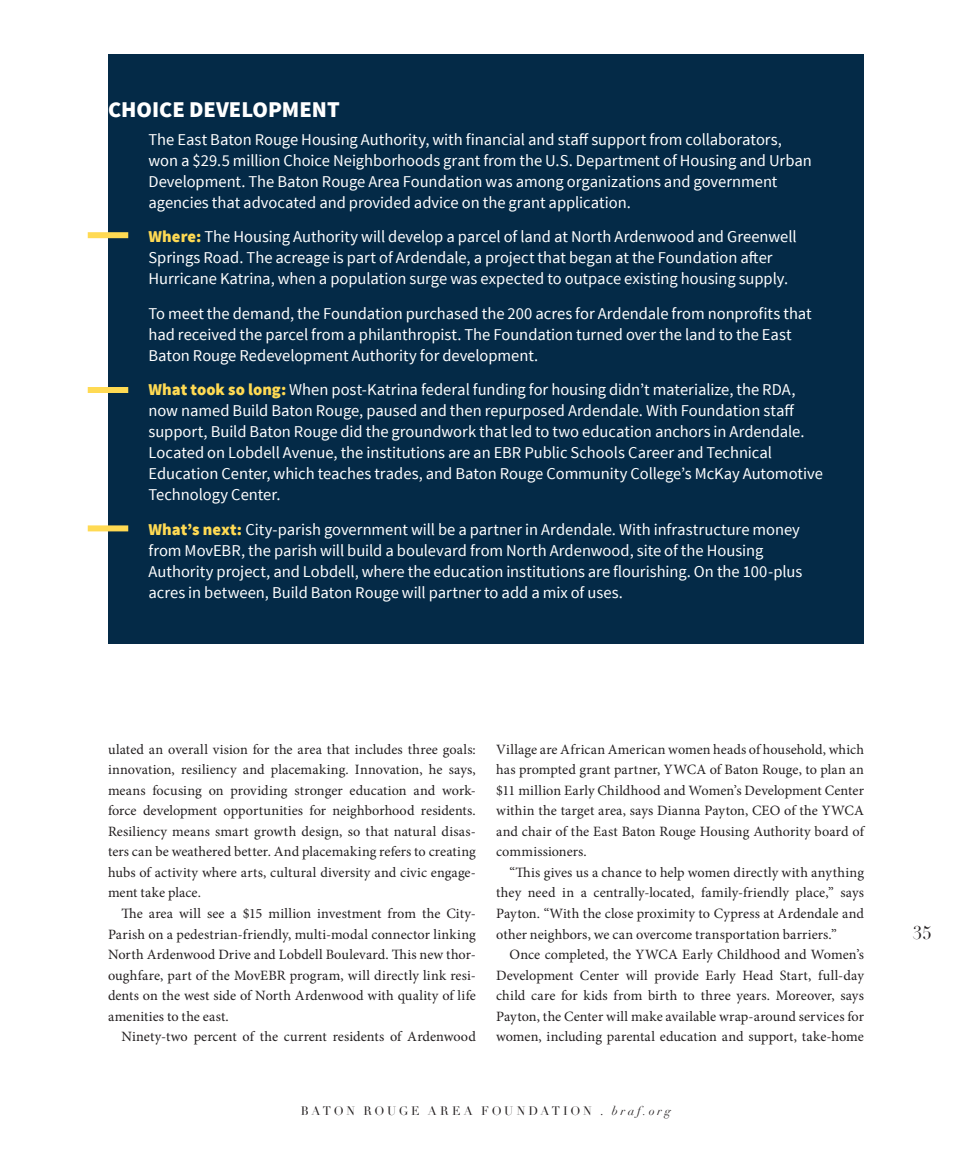
<style>
.page{position:relative;width:972px;height:1161px;background:#fff}
.page>*{position:absolute;margin:0;border:0;box-sizing:border-box;transform-origin:0 0}
.Currents_Box_head{font:900 22.5px "Source Sans Pro";color:#fff}
.t1{font:18px "Didot";color:#231f20}
.Currents_Box_Body{font:16.5px/21px "Source Sans Pro";color:#fff}
.Currents_Body_Copy{font:14.25px/20.5px "Minion Pro";letter-spacing:.005em;color:#231f20;text-align:justify}
.t2{font:12px "Didot";letter-spacing:.215em;color:#231f20}
.s1{font-weight:900;color:#ffda53}
.s2{font-style:italic}
</style>
<div class="page">
<div style="left:108px;top:54px;width:756px;height:590px;background:#042a47"></div>
<div style="left:88px;top:232px;width:40px;height:6px;background:#ffda53"></div>
<div style="left:88px;top:387px;width:40px;height:6px;background:#ffda53"></div>
<div style="left:88px;top:525px;width:40px;height:6px;background:#ffda53"></div>
<p class="Currents_Box_head" style="left:108px;top:95px;width:233px">CHOICE DEVELOPMENT</p>
<p class="Currents_Box_Body" style="left:148px;top:129px;width:665px">The East Baton Rouge Housing Authority, with financial and staff support from collaborators, won a $29.5 million Choice Neighborhoods grant from the U.S. Department of Housing and Urban Development. The Baton Rouge Area Foundation was among organizations and government agencies that advocated and provided advice on the grant application.</p>
<p class="Currents_Box_Body" style="left:148px;top:226px;width:650px"><span class="s1">Where:</span> The Housing Authority will develop a parcel of land at North Ardenwood and Greenwell<br>Springs Road. The acreage is part of Ardendale, a project that began at the Foundation after<br>Hurricane Katrina, when a population surge was expected to outpace existing housing supply.</p>
<p class="Currents_Box_Body" style="left:148px;top:303px;width:665px">To meet the demand, the Foundation purchased the 200 acres for Ardendale from nonprofits that had received the parcel from a philanthropist. The Foundation turned over the land to the East<br>Baton Rouge Redevelopment Authority for development.</p>
<p class="Currents_Box_Body" style="left:148px;top:379px;width:676px"><span class="s1">What took so long:</span> When post-Katrina federal funding for housing didn’t materialize, the RDA, now named Build Baton Rouge, paused and then repurposed Ardendale. With Foundation staff support, Build Baton Rouge did the groundwork that led to two education anchors in Ardendale.<br>Located on Lobdell Avenue, the institutions are an EBR Public Schools Career and Technical Education Center, which teaches trades, and Baton Rouge Community College’s McKay Automotive Technology Center.</p>
<p class="Currents_Box_Body" style="left:148px;top:519px;width:655px"><span class="s1">What’s next:</span> City-parish government will be a partner in Ardendale. With infrastructure money from MovEBR, the parish will build a boulevard from North Ardenwood, site of the Housing Authority project, and Lobdell, where the education institutions are flourishing. On the 100-plus acres in between, Build Baton Rouge will partner to add a mix of uses.</p>
<p class="Currents_Body_Copy" style="left:108px;top:739px;width:369px">ulated an overall vision for the area that includes three goals: innovation, resiliency and placemaking. Innovation, he says, means focusing on providing stronger education and work&shy;force development opportunities for neighborhood residents.<br>Resiliency means smart growth design, so that natural disas&shy;ters can be weathered better. And placemaking refers to creating hubs of activity where arts, cultural diversity and civic engage&shy;ment take place.</p>
<p class="Currents_Body_Copy" style="left:108px;top:903px;width:369px;text-indent:14px">The area will see a $15 million investment from the City-Parish on a pedestrian-friendly, multi-modal connector linking North Ardenwood Drive and Lobdell Boulevard. This new thor&shy;oughfare, part of the MovEBR program, will directly link resi&shy;dents on the west side of North Ardenwood with quality of life amenities to the east.</p>
<p class="Currents_Body_Copy" style="left:122px;top:1027px;width:356px">Ninety-two percent of the current residents of Ardenwood</p>
<p class="Currents_Body_Copy" style="left:496px;top:739px;width:369px">Village are African American women heads of household, which has prompted grant partner, YWCA of Baton Rouge, to plan an $11 million Early Childhood and Women’s Development Center within the target area, says Dianna Payton, CEO of the YWCA and chair of the East Baton Rouge Housing Authority board of commissioners.</p>
<p class="Currents_Body_Copy" style="left:496px;top:862px;width:369px;text-indent:14px">“This gives us a chance to help women directly with anything they need in a centrally-located, family-friendly place,” says Payton. “With the close proximity to Cypress at Ardendale and other neighbors, we can overcome transportation barriers.”</p>
<p class="Currents_Body_Copy" style="left:496px;top:944px;width:369px;text-indent:14px">Once completed, the YWCA Early Childhood and Women’s Development Center will provide Early Head Start, full-day child care for kids from birth to three years. Moreover, says Payton, the Center will make available wrap-around services for women, including parental education and support, take-home</p>
<p class="t2" style="left:301px;top:1104px;width:372px">BATON ROUGE AREA FOUNDATION . <span class="s2">braf.org</span></p>
<p class="t1" style="left:913px;top:922px;width:20px">35</p>
</div>
